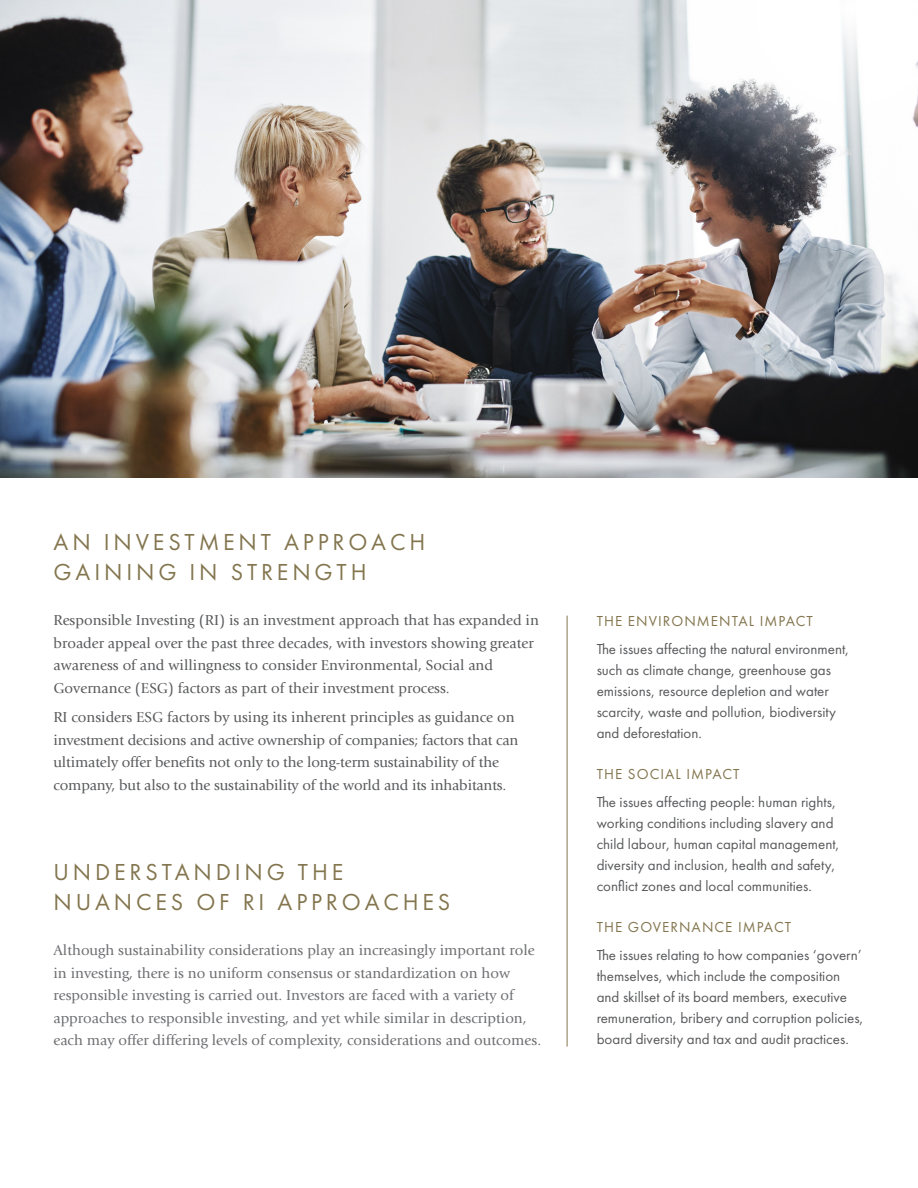
<style>
.page{position:relative;width:918px;height:1188px;background:#fff}
.page>*{position:absolute;margin:0;border:0;box-sizing:border-box;transform-origin:0 0}
.t1{font:24px/30px "Futura PT";letter-spacing:.16em;color:#83754e}
.t2{font:15px/21px "Futura PT";color:#58595b}
.t3{font:15px/22.5px "Giovanni Std";color:#58595b}
.t4{font:15px/22.5px "Giovanni Std";color:#6d6e71}
.s1{color:#83754e}
</style>
<div class="page">
<img style="left:0;top:0;width:918px;height:477px">
<hr style="left:567px;top:616px;width:1px;height:431px;background:#83754e">
<p class="t1" style="left:54px;top:527px;width:373px">AN INVESTMENT APPROACH<br>GAINING IN STRENGTH</p>
<p class="t3" style="left:54px;top:609px;width:487px">Responsible Investing (RI) is an investment approach that has expanded in broader appeal over the past three decades, with investors showing greater awareness of and willingness to consider Environmental, Social and Governance (ESG) factors as part of their investment process.</p>
<p class="t3" style="left:54px;top:706px;width:466px">RI considers ESG factors by using its inherent principles as guidance on investment decisions and active ownership of companies; factors that can ultimately offer benefits not only to the long-term sustainability of the company, but also to the sustainability of the world and its inhabitants.</p>
<p class="t1" style="left:54px;top:857px;width:398px">UNDERSTANDING THE<br>NUANCES OF RI APPROACHES</p>
<p class="t4" style="left:54px;top:939px;width:489px">Although sustainability considerations play an increasingly important role in investing, there is no uniform consensus or standardization on how responsible investing is carried out. Investors are faced with a variety of approaches to responsible investing, and yet while similar in description, each may offer differing levels of complexity, considerations and outcomes.</p>
<p class="t2" style="left:597px;top:607px;width:254px;line-height:27.8px"><span class="s1">THE ENVIRONMENTAL IMPACT<br></span>The issues affecting the natural environment,</p>
<p class="t2" style="left:597px;top:659px;width:241px">such as climate change, greenhouse gas emissions, resource depletion and water scarcity, waste and pollution, biodiversity and deforestation.</p>
<p class="t2" style="left:597px;top:760px;width:241px;line-height:27.8px"><span class="s1">THE SOCIAL IMPACT<br></span>The issues affecting people: human rights,</p>
<p class="t2" style="left:597px;top:812px;width:245px">working conditions including slavery and child labour, human capital management, diversity and inclusion, health and safety, conflict zones and local communities.</p>
<p class="t2" style="left:597px;top:913px;width:267px;line-height:27.8px"><span class="s1">THE GOVERNANCE IMPACT<br></span>The issues relating to how companies ‘govern’</p>
<p class="t2" style="left:597px;top:965px;width:269px">themselves, which include the composition and skillset of its board members, executive remuneration, bribery and corruption policies, board diversity and tax and audit practices.</p>
</div>
